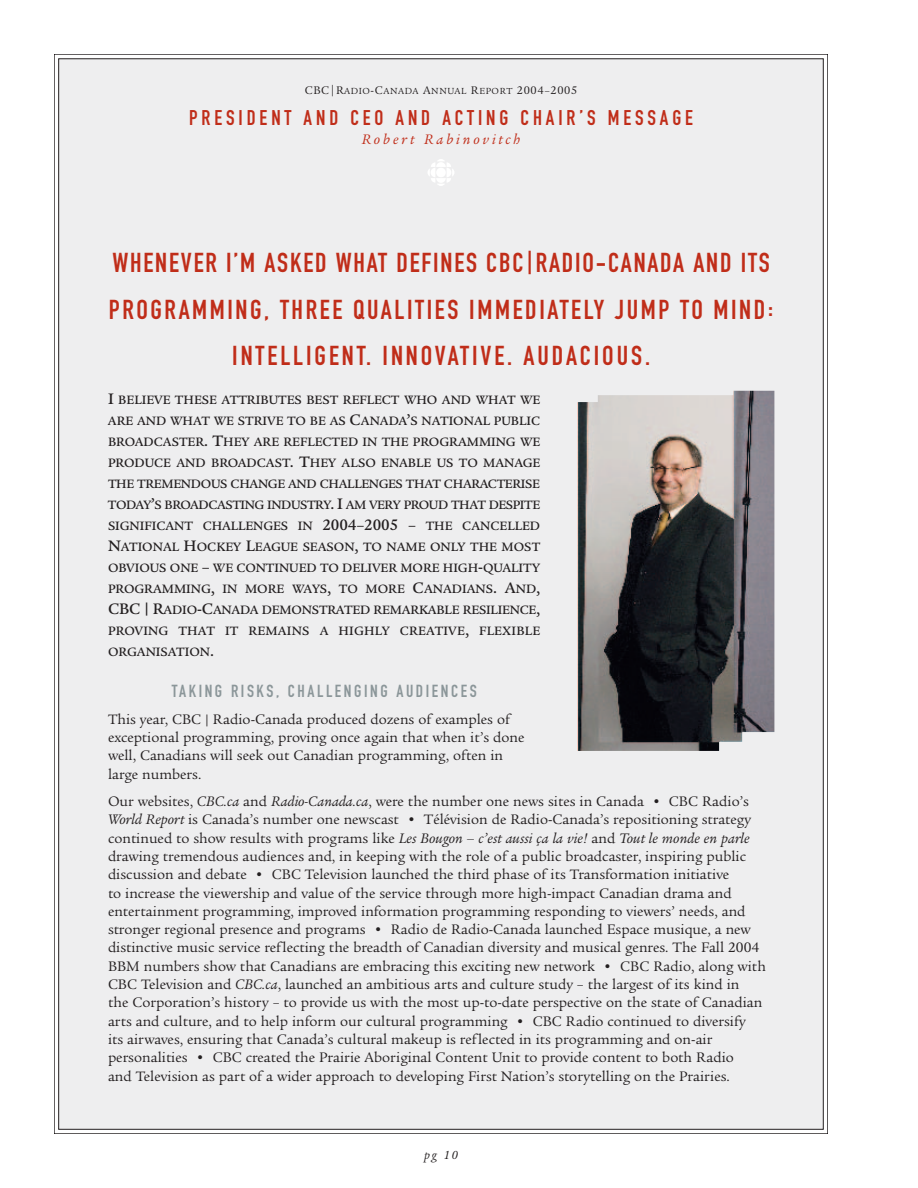
<style>
.page{position:relative;width:918px;height:1188px;background:#fff}
.page>*{position:absolute;margin:0;border:0;box-sizing:border-box;transform-origin:0 0}
.t1{font:27px/46.5px "DIN Engschrift";letter-spacing:.095em;color:#c02d19;text-align:center}
.t2{font:21px "DIN Engschrift";letter-spacing:.185em;color:#c02d19}
.t3{font:17.25px "DIN Engschrift";letter-spacing:.15em;color:#8b9699}
.t4{font:15px/18.3px "Legacy Serif ITCTT";color:#231f20}
.t5{font:italic 15px "Legacy Serif ITCTT";letter-spacing:.19em;color:#c02d19}
.t6{font:500 13.2px/21px "Legacy Serif Md ITCTT";letter-spacing:.015em;color:#231f20;text-align:justify}
.t7{font:italic 12.75px "Legacy Serif ITCTT";color:#231f20}
.t8{font:9.6px "Legacy Serif ITCTT";letter-spacing:.065em;color:#231f20}
.s1{font-size:12px}
.s2{font-size:14.4px}
.s3{font-size:32.4px}
.s4{font-size:16.5px}
.s5{font-style:italic}
</style>
<div class="page">
<div style="left:54px;top:54px;width:774px;height:1080px;background:#eeeeef"></div>
<svg style="left:428px;top:159px;width:26px;height:27px"></svg>
<img style="left:577px;top:391px;width:197px;height:360px">
<p class="t8" style="left:305px;top:85px;width:274px"><span class="s1">CBC</span><span class="s2">|</span><span class="s1">R</span>ADIO<span class="s1">-C</span>ANADA <span class="s1">A</span>NNUAL <span class="s1">R</span>EPORT <span class="s1">2004–2005</span></p>
<h2 class="t2" style="left:189px;top:110px;width:505px">PRESIDENT AND CEO AND ACTING CHAIR’S MESSAGE</h2>
<p class="t5" style="left:362px;top:131px;width:160px">Robert Rabinovitch</p>
<h1 class="t1" style="left:109px;top:242px;width:666px">WHENEVER I’M ASKED WHAT DEFINES CBC<span class="s3">|</span>RADIO-CANADA AND ITS<br>PROGRAMMING, THREE QUALITIES IMMEDIATELY JUMP TO MIND:<br>INTELLIGENT. INNOVATIVE. AUDACIOUS.</h1>
<p class="t6" style="left:108px;top:390px;width:434px"><span class="s4">I</span> BELIEVE THESE ATTRIBUTES BEST REFLECT WHO AND WHAT WE ARE AND WHAT WE STRIVE TO BE AS <span class="s4">C</span>ANADA<span class="s4">’</span>S NATIONAL PUBLIC BROADCASTER<span class="s4">. T</span>HEY ARE REFLECTED IN THE PROGRAMMING WE PRODUCE AND BROADCAST<span class="s4">. T</span>HEY ALSO ENABLE US TO MANAGE THE TREMENDOUS CHANGE AND CHALLENGES THAT CHARACTERISE TODAY<span class="s4">’</span>S BROADCASTING INDUSTRY<span class="s4">. I</span> AM VERY PROUD THAT DESPITE SIGNIFICANT CHALLENGES IN <span class="s4">2004–2005 –</span> THE CANCELLED <span class="s4">N</span>ATIONAL <span class="s4">H</span>OCKEY <span class="s4">L</span>EAGUE SEASON<span class="s4">,</span> TO NAME ONLY THE MOST OBVIOUS ONE <span class="s4">–</span> WE CONTINUED TO DELIVER MORE HIGH<span class="s4">-</span>QUALITY PROGRAMMING<span class="s4">,</span> IN MORE WAYS<span class="s4">,</span> TO MORE <span class="s4">C</span>ANADIANS<span class="s4">. A</span>ND<span class="s4">, CBC|R</span>ADIO<span class="s4">-C</span>ANADA DEMONSTRATED REMARKABLE RESILIENCE<span class="s4">, </span>PROVING THAT IT REMAINS A HIGHLY CREATIVE<span class="s4">,</span> FLEXIBLE ORGANISATION<span class="s4">.</span></p>
<p class="t3" style="left:172px;top:684px;width:306px">TAKING RISKS, CHALLENGING AUDIENCES</p>
<p class="t4" style="left:108px;top:710px;width:418px">This year, CBC | Radio-Canada produced dozens of examples of exceptional programming, proving once again that when it’s done well, Canadians will seek out Canadian programming, often in large numbers.</p>
<p class="t4" style="left:108px;top:792px;width:659px">Our websites, <span class="s5">CBC.ca</span> and <span class="s5">Radio-Canada.ca</span>, were the number one news sites in Canada • CBC Radio’s <span class="s5">World Report</span> is Canada’s number one newscast • Télévision de Radio-Canada’s repositioning strategy continued to show results with programs like <span class="s5">Les Bougon – c’est aussi ça la vie!</span> and <span class="s5">Tout le monde en parle </span>drawing tremendous audiences and, in keeping with the role of a public broadcaster, inspiring public discussion and debate • CBC Television launched the third phase of its Transformation initiative<br>to increase the viewership and value of the service through more high-impact Canadian drama and entertainment programming, improved information programming responding to viewers’ needs, and stronger regional presence and programs • Radio de Radio-Canada launched Espace musique, a new distinctive music service reflecting the breadth of Canadian diversity and musical genres. The Fall 2004<br>BBM numbers show that Canadians are embracing this exciting new network • CBC Radio, along with CBC Television and <span class="s5">CBC.ca</span>, launched an ambitious arts and culture study – the largest of its kind in<br>the Corporation’s history – to provide us with the most up-to-date perspective on the state of Canadian arts and culture, and to help inform our cultural programming • CBC Radio continued to diversify<br>its airwaves, ensuring that Canada’s cultural makeup is reflected in its programming and on-air personalities • CBC created the Prairie Aboriginal Content Unit to provide content to both Radio<br>and Television as part of a wider approach to developing First Nation’s storytelling on the Prairies.</p>
<p class="t7" style="left:424px;top:1147px;width:35px">pg 10</p>
</div>
